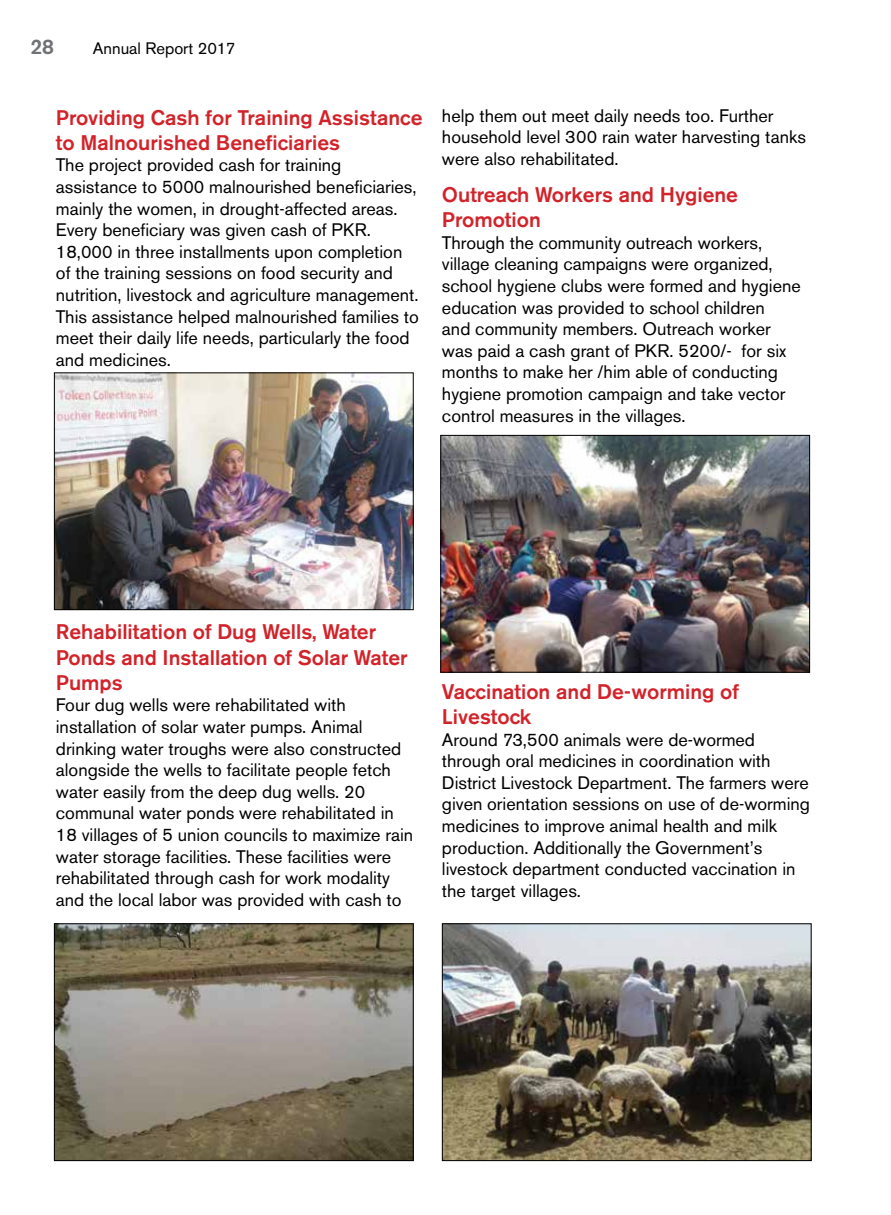
<style>
.page{position:relative;width:891px;height:1215px;background:#fff}
.page>*{position:absolute;margin:0;border:0;box-sizing:border-box;transform-origin:0 0}
.t1{font:500 21px/25.2px "Akzidenz Grotesk BE";color:#d2232a}
.t2{font:500 21px "Akzidenz Grotesk BE";color:#717275}
.t3{font:18px/21.6px "Akzidenz Grotesk BE";color:#000}
.t4{font:16.5px "Akzidenz Grotesk BE";color:#000}
</style>
<div class="page">
<img style="left:56px;top:925px;width:356px;height:234px">
<div style="left:54px;top:923px;width:360px;height:238px;border:1px solid #000"></div>
<img style="left:56px;top:374px;width:356px;height:234px">
<div style="left:54px;top:372px;width:360px;height:238px;border:1px solid #000"></div>
<img style="left:442px;top:437px;width:366px;height:234px">
<div style="left:440px;top:435px;width:370px;height:238px;border:1px solid #000"></div>
<img style="left:444px;top:925px;width:366px;height:234px">
<div style="left:442px;top:923px;width:370px;height:238px;border:1px solid #000"></div>
<p class="t2" style="left:30px;top:34px;width:25px">28</p>
<p class="t4" style="left:93px;top:38px;width:144px">Annual Report 2017</p>
<p class="t1" style="left:56px;top:105px;width:368px">Providing Cash for Training Assistance to Malnourished Beneficiaries</p>
<p class="t3" style="left:56px;top:154px;width:365px">The project provided cash for training assistance to 5000 malnourished beneficiaries, mainly the women, in drought-affected areas.<br>Every beneficiary was given cash of PKR.<br>18,000 in three installments upon completion of the training sessions on food security and nutrition, livestock and agriculture management.<br>This assistance helped malnourished families to meet their daily life needs, particularly the food and medicines.</p>
<p class="t3" style="left:442px;top:104px;width:366px">help them out meet daily needs too. Further household level 300 rain water harvesting tanks were also rehabilitated.</p>
<p class="t1" style="left:442px;top:182px;width:298px">Outreach Workers and Hygiene<br>Promotion</p>
<p class="t3" style="left:442px;top:232px;width:360px">Through the community outreach workers, village cleaning campaigns were organized, school hygiene clubs were formed and hygiene education was provided to school children<br>and community members. Outreach worker was paid a cash grant of PKR. 5200/- for six months to make her /him able of conducting hygiene promotion campaign and take vector control measures in the villages.</p>
<p class="t1" style="left:56px;top:619px;width:353px">Rehabilitation of Dug Wells, Water<br>Ponds and Installation of Solar Water<br>Pumps</p>
<p class="t3" style="left:56px;top:694px;width:359px">Four dug wells were rehabilitated with installation of solar water pumps. Animal drinking water troughs were also constructed alongside the wells to facilitate people fetch water easily from the deep dug wells. 20 communal water ponds were rehabilitated in 18 villages of 5 union councils to maximize rain water storage facilities. These facilities were rehabilitated through cash for work modality and the local labor was provided with cash to</p>
<p class="t1" style="left:442px;top:679px;width:299px">Vaccination and De-worming of<br>Livestock</p>
<p class="t3" style="left:442px;top:728px;width:370px">Around 73,500 animals were de-wormed through oral medicines in coordination with District Livestock Department. The farmers were given orientation sessions on use of de-worming medicines to improve animal health and milk production. Additionally the Government’s livestock department conducted vaccination in the target villages.</p>
</div>
